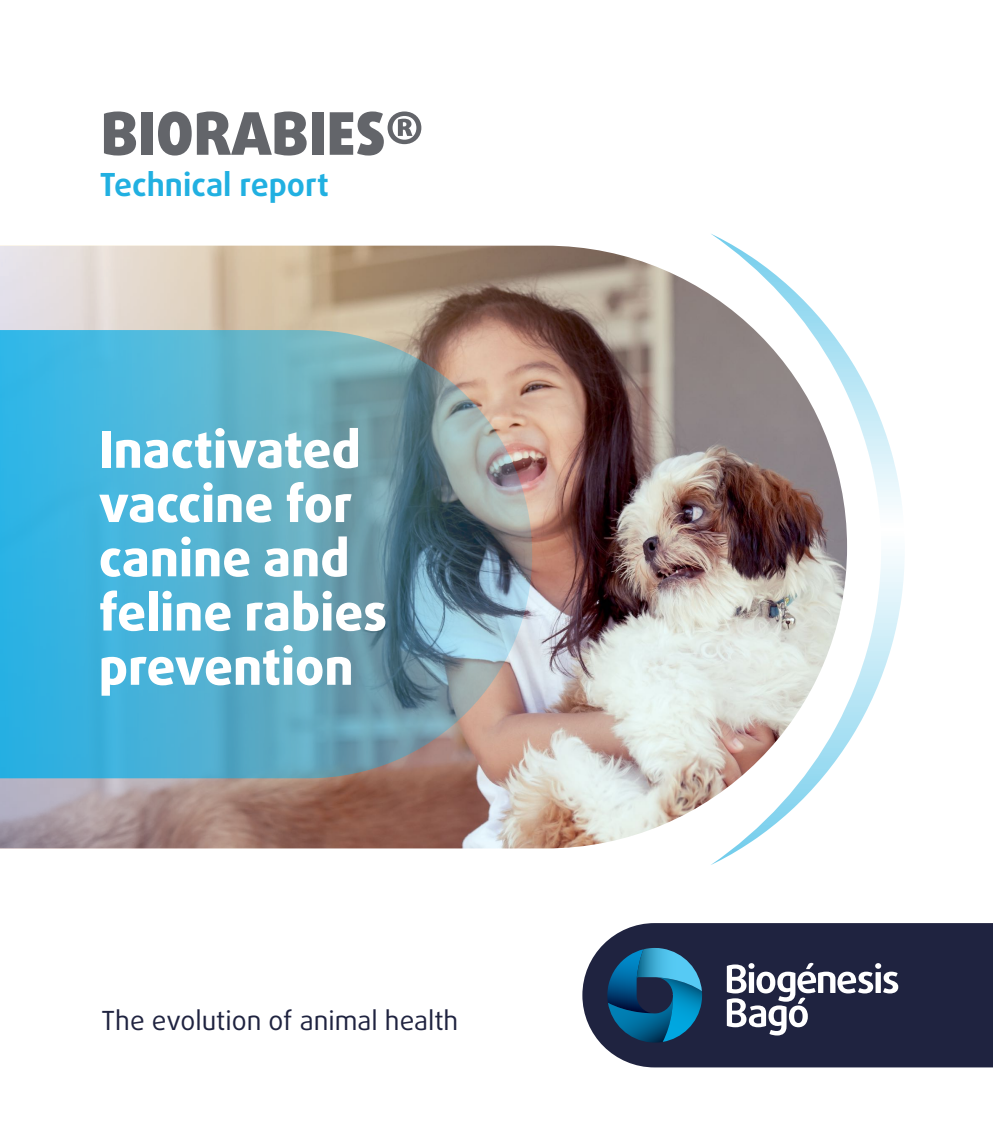
<style>
.page{position:relative;width:993px;height:1141px;background:#fff}
.page>*{position:absolute;margin:0;border:0;box-sizing:border-box;transform-origin:0 0}
.t1{font:900 58.8px "Daxline Pro";color:#63656a}
.t2{font:800 50.75px/54.2px "Daxline Pro";color:#fff}
.t3{font:700 31.85px "Daxline Pro";color:#21b0e1}
.t4{font:26.43px "Daxline Pro";color:#1f2340}
</style>
<div class="page">
<svg style="left:582px;top:923px;width:410px;height:144px;background:#2c304b"></svg>
<svg style="left:607px;top:948px;width:94px;height:95px;background:#16608a"></svg>
<svg style="left:726px;top:963px;width:172px;height:72px"></svg>
<img style="left:340px;top:246px;width:370px;height:602px">
<svg style="left:0;top:246px;width:340px;height:602px;background:#c2afa6"></svg>
<svg style="left:710px;top:234px;width:194px;height:631px"></svg>
<svg style="left:0;top:330px;width:532px;height:448px;background:#61a6bd"></svg>
<p class="t1" style="left:101px;top:94px;width:324px">BIORABIES®</p>
<p class="t3" style="left:100px;top:163px;width:230px">Technical report</p>
<p class="t2" style="left:99px;top:423px;width:289px">Inactivated vaccine for canine and feline rabies prevention</p>
<p class="t4" style="left:101px;top:1002px;width:358px">The evolution of animal health</p>
</div>
